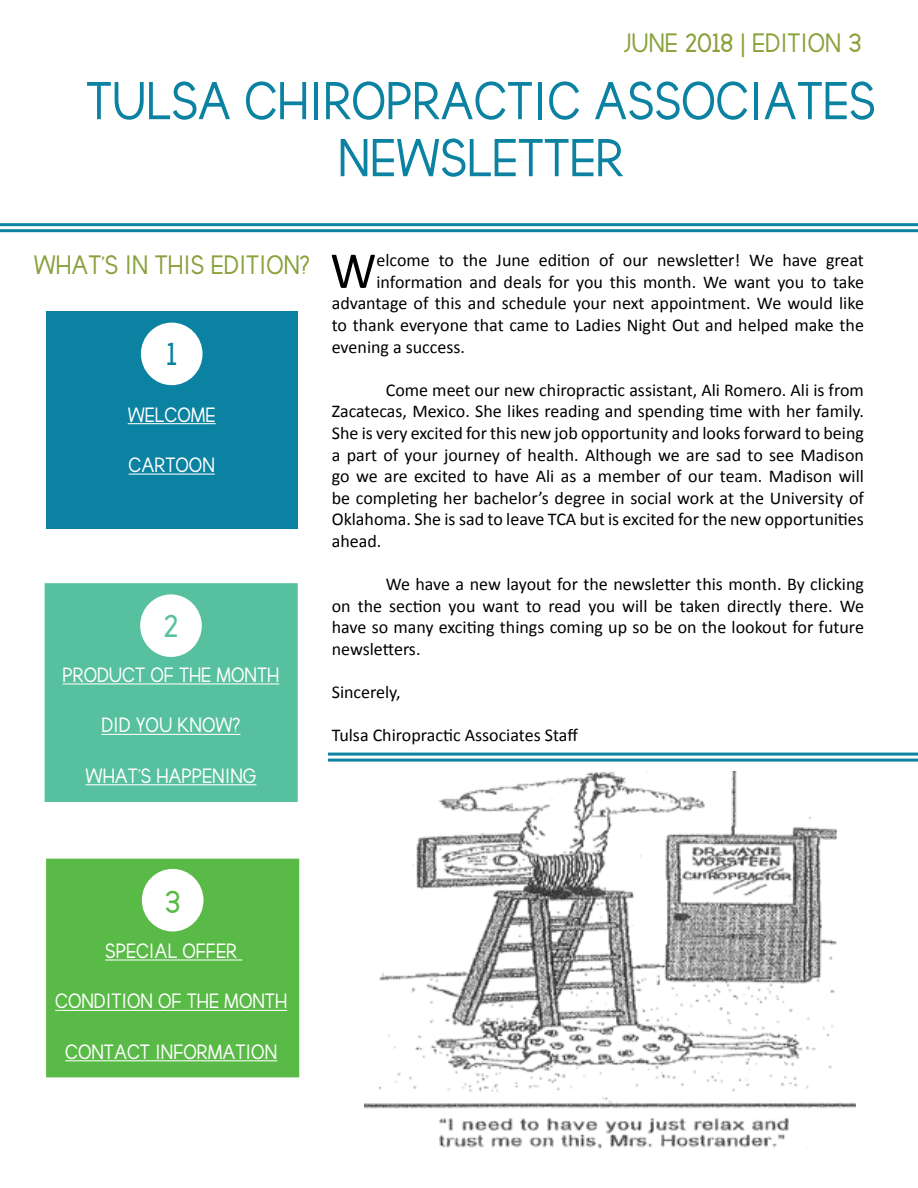
<style>
.page{position:relative;width:918px;height:1188px;background:#fff}
.page>*{position:absolute;margin:0;border:0;box-sizing:border-box;transform-origin:0 0}
.t1{font:54px/57px "thebrooklynbold";color:#0b82a1;text-align:center}
.t2{font:52.05px "Calibri";color:#000}
.t3{font:36px "thebrooklynbold";color:#0b82a1}
.t4{font:36px "thebrooklynbold";color:#57c09f}
.t5{font:36px "thebrooklynbold";color:#5aba47}
.t6{font:27px "thebrooklynbold";color:#8aa03b}
.t7{font:21px "thebrooklynbold";color:#fff}
.t8{font:18px/21.6px "Calibri";color:#000;text-align:justify}
.s1{font-size:30px}
</style>
<div class="page">
<hr style="left:0;top:223px;width:918px;height:3px;background:#0b82a1">
<hr style="left:0;top:229px;width:918px;height:3px;background:#0b82a1">
<div style="left:46px;top:312px;width:252px;height:217px;background:#0b82a1"></div>
<div style="left:141px;top:323px;width:62px;height:62px;background:#fff;border-radius:50%"></div>
<hr style="left:128px;top:423px;width:88px;height:1px;background:#fff">
<hr style="left:129px;top:474px;width:86px;height:1px;background:#fff">
<div style="left:45px;top:583px;width:253px;height:219px;background:#57c09f;border:2px solid #57c09f"></div>
<hr style="left:63px;top:683px;width:216px;height:1px;background:#fff">
<hr style="left:101px;top:734px;width:139px;height:1px;background:#fff">
<hr style="left:86px;top:784px;width:170px;height:1px;background:#fff">
<div style="left:140px;top:594px;width:62px;height:63px;background:#fff;border-radius:50%"></div>
<div style="left:46px;top:859px;width:253px;height:218px;background:#5aba47"></div>
<hr style="left:105px;top:959px;width:137px;height:2px;background:#fff">
<hr style="left:55px;top:1010px;width:232px;height:1px;background:#fff">
<hr style="left:65px;top:1060px;width:212px;height:1px;background:#fff">
<div style="left:142px;top:869px;width:61px;height:63px;background:#fff;border-radius:50%"></div>
<img style="left:365px;top:771px;width:490px;height:378px">
<hr style="left:328px;top:753px;width:590px;height:3px;background:#0b82a1">
<hr style="left:328px;top:759px;width:590px;height:3px;background:#0b82a1">
<h3 class="t6" style="left:624px;top:26px;width:239px">JUNE <span class="s1">2018</span> | EDITION <span class="s1">3</span></h3>
<h1 class="t1" style="left:86px;top:71px;width:791px">TULSA CHIROPRACTIC ASSOCIATES<br>NEWSLETTER</h1>
<h3 class="t6" style="left:34px;top:248px;width:278px">WHAT’S IN THIS EDITION?</h3>
<h3 class="t3" style="left:167px;top:331px;width:12px">1</h3>
<p class="t7" style="left:128px;top:402px;width:89px">WELCOME</p>
<p class="t7" style="left:129px;top:452px;width:88px">CARTOON</p>
<h3 class="t4" style="left:164px;top:603px;width:16px">2</h3>
<p class="t7" style="left:63px;top:662px;width:218px">PRODUCT OF THE MONTH</p>
<p class="t7" style="left:101px;top:712px;width:141px">DID YOU KNOW?</p>
<p class="t7" style="left:86px;top:763px;width:172px">WHAT’S HAPPENING</p>
<h2 class="t2" style="left:330px;top:238px;width:48px">W</h2>
<p class="t8" style="left:376px;top:250px;width:489px">elcome to the June edition of our newsletter! We have great</p>
<p class="t8" style="left:376px;top:271px;width:489px">information and deals for you this month. We want you to take</p>
<p class="t8" style="left:332px;top:293px;width:534px">advantage of this and schedule your next appointment. We would like</p>
<p class="t8" style="left:332px;top:314px;width:534px">to thank everyone that came to Ladies Night Out and helped make the</p>
<p class="t8" style="left:332px;top:336px;width:135px">evening a success.</p>
<p class="t8" style="left:332px;top:379px;width:534px;text-indent:54px">Come meet our new chiropractic assistant, Ali Romero. Ali is from Zacatecas, Mexico. She likes reading and spending time with her family.<br>She is very excited for this new job opportunity and looks forward to being a part of your journey of health. Although we are sad to see Madison go we are excited to have Ali as a member of our team. Madison will be completing her bachelor’s degree in social work at the University of Oklahoma. She is sad to leave TCA but is excited for the new opportunities ahead.</p>
<p class="t8" style="left:332px;top:574px;width:534px;text-indent:54px">We have a new layout for the newsletter this month. By clicking on the section you want to read you will be taken directly there. We have so many exciting things coming up so be on the lookout for future newsletters.</p>
<p class="t8" style="left:332px;top:682px;width:70px">Sincerely,</p>
<p class="t8" style="left:332px;top:725px;width:248px">Tulsa Chiropractic Associates Staff</p>
<h3 class="t5" style="left:165px;top:879px;width:17px">3</h3>
<p class="t7" style="left:105px;top:938px;width:133px">SPECIAL OFFER</p>
<p class="t7" style="left:55px;top:988px;width:233px">CONDITION OF THE MONTH</p>
<p class="t7" style="left:65px;top:1039px;width:213px">CONTACT INFORMATION</p>
</div>
